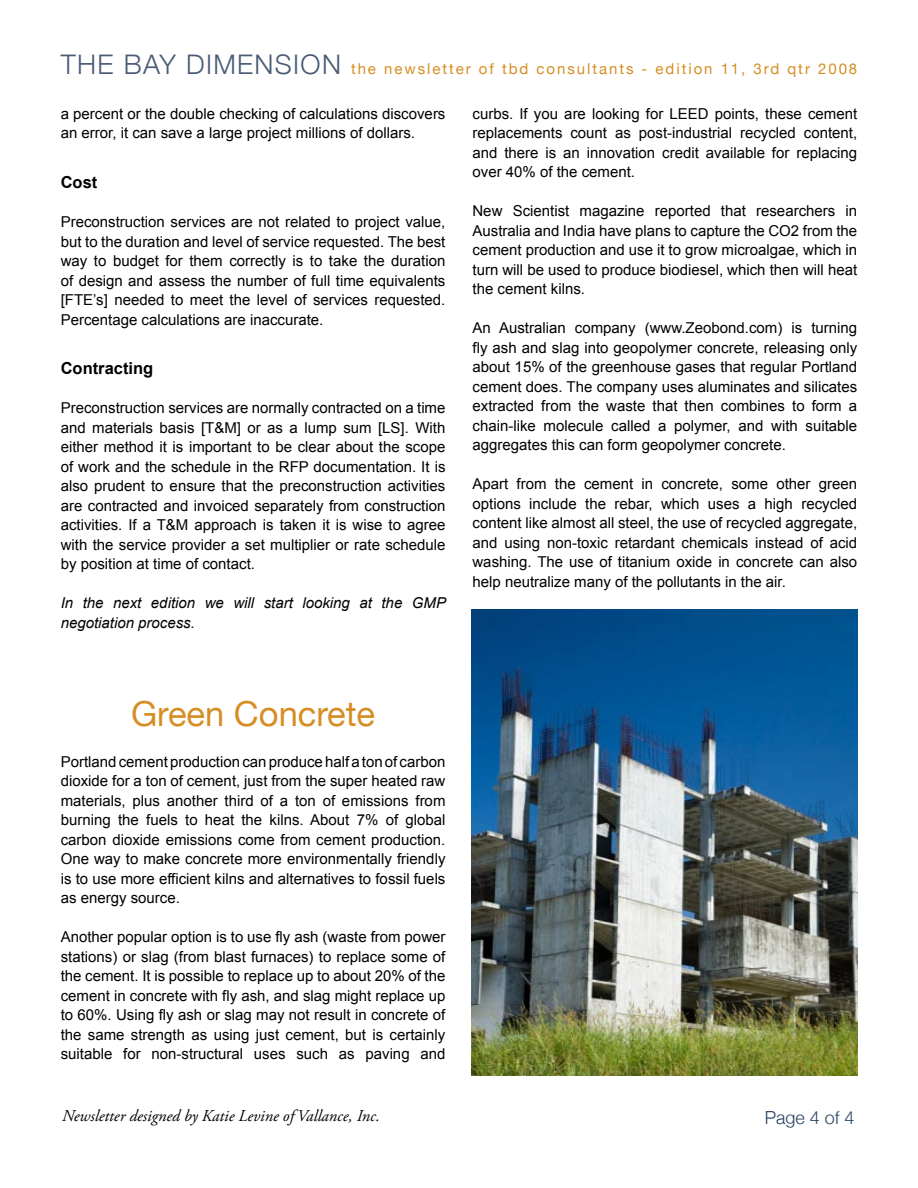
<style>
.page{position:relative;width:918px;height:1188px;background:#fff}
.page>*{position:absolute;margin:0;border:0;box-sizing:border-box;transform-origin:0 0}
.Article_title-end{font:34.5px "Helvetica Neue";color:#d68e24}
.t1{font:300 27px "Helvetica Neue";letter-spacing:.05em;color:#495b75}
.page_number{font:300 18px "Helvetica Neue";color:#284360}
.bullets-end{font:italic 16.5px "Adobe Garamond Pro";color:#000}
.Subtitle{font:700 16.5px "Arial";color:#000}
.Main_paragraphs{font:15px/19.5px "Arial";color:#000;text-align:justify}
.Main_Paragraph_end{font:15px/19.5px "Arial";color:#000}
.Main_paragraphs-2{font:italic 15px/19.5px "Arial";color:#000}
.t2{font:15px "Helvetica Neue";letter-spacing:.13em;color:#d68e24}
</style>
<div class="page">
<img style="left:472px;top:609px;width:385px;height:467px">
<p class="t1" style="left:61px;top:48px;width:282px">THE BAY DIMENSION</p>
<p class="t2" style="left:351px;top:60px;width:508px">the newsletter of tbd consultants - edition 11, 3rd qtr 2008</p>
<p class="Main_Paragraph_end" style="left:61px;top:104px;width:386px">a percent or the double checking of calculations discovers an error, it can save a large project millions of dollars.</p>
<p class="Subtitle" style="left:61px;top:171px;width:38px">Cost</p>
<p class="Main_Paragraph_end" style="left:61px;top:212px;width:386px;text-align:justify">Preconstruction services are not related to project value, but to the duration and level of service requested. The best way to budget for them correctly is to take the duration of design and assess the number of full time equivalents [FTE’s] needed to meet the level of services requested.<br>Percentage calculations are inaccurate.</p>
<p class="Subtitle" style="left:61px;top:358px;width:94px">Contracting</p>
<p class="Main_paragraphs" style="left:61px;top:398px;width:386px">Preconstruction services are normally contracted on a time and materials basis [T&amp;M] or as a lump sum [LS]. With either method it is important to be clear about the scope of work and the schedule in the RFP documentation. It is also prudent to ensure that the preconstruction activities are contracted and invoiced separately from construction activities. If a T&amp;M approach is taken it is wise to agree with the service provider a set multiplier or rate schedule by position at time of contact.</p>
<p class="Main_paragraphs-2" style="left:61px;top:593px;width:387px">In the next edition we will start looking at the GMP negotiation process.</p>
<p class="Main_paragraphs" style="left:472px;top:104px;width:386px">curbs. If you are looking for LEED points, these cement replacements count as post-industrial recycled content, and there is an innovation credit available for replacing over 40% of the cement.</p>
<p class="Main_paragraphs" style="left:472px;top:202px;width:386px">New Scientist magazine reported that researchers in Australia and India have plans to capture the CO2 from the cement production and use it to grow microalgae, which in turn will be used to produce biodiesel, which then will heat the cement kilns.</p>
<p class="Main_paragraphs" style="left:472px;top:318px;width:386px">An Australian company (www.Zeobond.com) is turning fly ash and slag into geopolymer concrete, releasing only about 15% of the greenhouse gases that regular Portland cement does. The company uses aluminates and silicates extracted from the waste that then combines to form a chain-like molecule called a polymer, and with suitable aggregates this can form geopolymer concrete.</p>
<p class="Main_paragraphs" style="left:472px;top:474px;width:386px">Apart from the cement in concrete, some other green options include the rebar, which uses a high recycled content like almost all steel, the use of recycled aggregate, and using non-toxic retardant chemicals instead of acid washing. The use of titanium oxide in concrete can also help neutralize many of the pollutants in the air.</p>
<p class="Article_title-end" style="left:131px;top:693px;width:246px">Green Concrete</p>
<p class="Main_paragraphs" style="left:61px;top:752px;width:386px">Portland cement production can produce half a ton of carbon dioxide for a ton of cement, just from the super heated raw materials, plus another third of a ton of emissions from burning the fuels to heat the kilns. About 7% of global carbon dioxide emissions come from cement production.<br>One way to make concrete more environmentally friendly is to use more efficient kilns and alternatives to fossil fuels as energy source.</p>
<p class="Main_paragraphs" style="left:61px;top:927px;width:386px">Another popular option is to use fly ash (waste from power stations) or slag (from blast furnaces) to replace some of the cement. It is possible to replace up to about 20% of the cement in concrete with fly ash, and slag might replace up to 60%. Using fly ash or slag may not result in concrete of the same strength as using just cement, but is certainly suitable for non-structural uses such as paving and</p>
<p class="bullets-end" style="left:62px;top:1106px;width:319px">Newsletter designed by Katie Levine of Vallance, Inc.</p>
<p class="page_number" style="left:765px;top:1107px;width:91px">Page 4 of 4</p>
</div>
